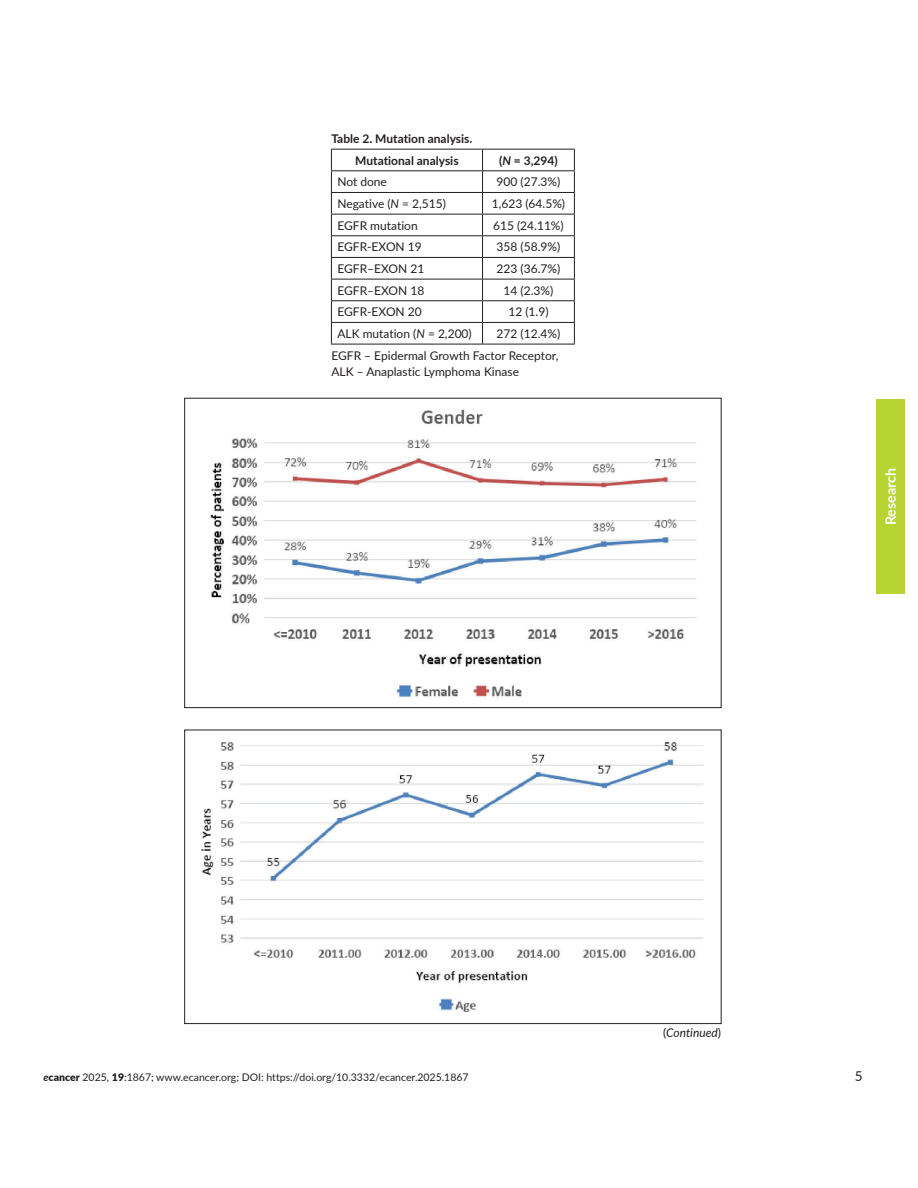
<style>
.page{position:relative;width:918px;height:1188px;background:#fff}
.page>*{position:absolute;margin:0;border:0;box-sizing:border-box;transform-origin:0 0}
.t1{font:700 14.25px "Lato";color:#fff}
.t2{font:13.5px "Lato";color:#231f20}
.t3{font:12px/21.6px "Lato";color:#231f20;text-align:right}
.t4{font:700 12px/21.6px "Lato";color:#231f20}
.t5{font:italic 12px "Lato";color:#231f20}
.t6{font:10.5px "Lato";color:#231f20}
.s1{font-style:italic}
.s2{font-style:normal}
.s3{font-weight:700;font-style:italic}
.s4{font-weight:900}
</style>
<div class="page">
<div style="left:876px;top:399px;width:29px;height:195px;background:#b8d432"></div>
<hr style="left:331px;top:149px;width:152px;height:1px;background:#231f20">
<hr style="left:483px;top:149px;width:92px;height:1px;background:#231f20">
<hr style="left:331px;top:170px;width:152px;height:1px;background:#231f20">
<hr style="left:483px;top:170px;width:92px;height:1px;background:#231f20">
<hr style="left:331px;top:192px;width:152px;height:1px;background:#231f20">
<hr style="left:483px;top:192px;width:92px;height:1px;background:#231f20">
<hr style="left:331px;top:214px;width:152px;height:1px;background:#231f20">
<hr style="left:483px;top:214px;width:92px;height:1px;background:#231f20">
<hr style="left:331px;top:235px;width:152px;height:1px;background:#231f20">
<hr style="left:483px;top:235px;width:92px;height:1px;background:#231f20">
<hr style="left:331px;top:257px;width:152px;height:1px;background:#231f20">
<hr style="left:483px;top:257px;width:92px;height:1px;background:#231f20">
<hr style="left:331px;top:279px;width:152px;height:1px;background:#231f20">
<hr style="left:483px;top:279px;width:92px;height:1px;background:#231f20">
<hr style="left:331px;top:300px;width:152px;height:1px;background:#231f20">
<hr style="left:483px;top:300px;width:92px;height:1px;background:#231f20">
<hr style="left:331px;top:322px;width:152px;height:1px;background:#231f20">
<svg style="left:331px;top:150px;width:1px;height:194px"></svg>
<hr style="left:483px;top:322px;width:92px;height:1px;background:#231f20">
<svg style="left:482px;top:150px;width:1px;height:194px"></svg>
<svg style="left:574px;top:150px;width:1px;height:194px"></svg>
<hr style="left:331px;top:344px;width:152px;height:1px;background:#231f20">
<hr style="left:483px;top:344px;width:92px;height:1px;background:#231f20">
<img style="left:210px;top:409px;width:487px;height:289px">
<div style="left:184px;top:398px;width:538px;height:310px;border:1px solid #231f20"></div>
<img style="left:201px;top:742px;width:503px;height:270px">
<div style="left:184px;top:730px;width:538px;height:294px;border:1px solid #231f20"></div>
<p class="t4" style="left:355px;top:127px;width:119px;text-indent:-24px">Table 2. Mutation analysis.<br>Mutational analysis</p>
<p class="t4" style="left:499px;top:149px;width:60px">(<span class="s1">N</span> = 3,294)</p>
<p class="t3" style="left:337px;top:171px;width:51px">Not done</p>
<p class="t3" style="left:497px;top:171px;width:65px">900 (27.3%)</p>
<p class="t3" style="left:337px;top:192px;width:110px">Negative (<span class="s1">N</span> = 2,515)</p>
<p class="t3" style="left:492px;top:192px;width:75px">1,623 (64.5%)</p>
<p class="t3" style="left:337px;top:214px;width:82px">EGFR mutation</p>
<p class="t3" style="left:493px;top:214px;width:72px">615 (24.11%)</p>
<p class="t3" style="left:337px;top:236px;width:86px">EGFR-EXON 19</p>
<p class="t3" style="left:497px;top:236px;width:65px">358 (58.9%)</p>
<p class="t3" style="left:337px;top:257px;width:88px">EGFR–EXON 21</p>
<p class="t3" style="left:497px;top:257px;width:65px">223 (36.7%)</p>
<p class="t3" style="left:337px;top:279px;width:88px">EGFR–EXON 18</p>
<p class="t3" style="left:504px;top:279px;width:51px">14 (2.3%)</p>
<p class="t3" style="left:337px;top:301px;width:86px">EGFR-EXON 20</p>
<p class="t3" style="left:508px;top:301px;width:42px">12 (1.9)</p>
<p class="t3" style="left:337px;top:322px;width:136px">ALK mutation (<span class="s1">N</span> = 2,200)</p>
<p class="t3" style="left:331px;top:322px;width:230px">272 (12.4%)<br>EGFR – Epidermal Growth Factor Receptor,</p>
<p class="t3" style="left:331px;top:361px;width:189px">ALK – Anaplastic Lymphoma Kinase</p>
<p class="t1" style="left:880px;top:525px;width:59px;rotate:-90deg">Research</p>
<p class="t5" style="left:663px;top:1025px;width:60px"><span class="s2">(</span>Continued<span class="s2">)</span></p>
<p class="t6" style="left:44px;top:1070px;width:427px"><span class="s3">e</span><span class="s4">cancer</span> 2025, <span class="s4">19</span>:1867; www.ecancer.org; DOI: https://doi.org/10.3332/ecancer.2025.1867</p>
<p class="t2" style="left:855px;top:1067px;width:9px">5</p>
</div>
